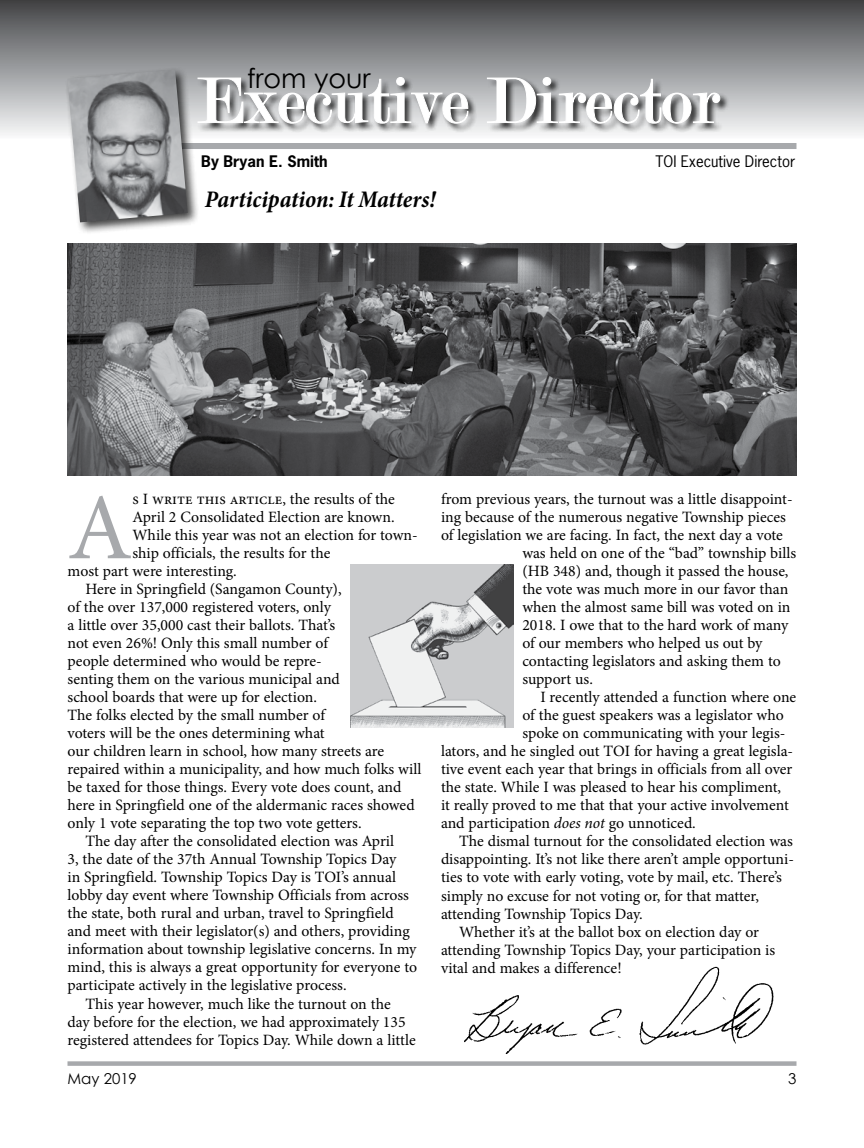
<style>
.page{position:relative;width:864px;height:1148px;background:#fff}
.page>*{position:absolute;margin:0;border:0;box-sizing:border-box;transform-origin:0 0}
.t1{font:94.05px "Minion Pro";color:#a7a9ac}
.t2{font:69px "Modern";color:#fff}
.t3{font:27px "Century Gothic";color:#000}
.t4{font:italic 700 condensed 24px "Minion Pro";color:#000}
.t5{font:15.75px "Minion Pro";color:#000}
.t6{font:15px "News Gothic Std";color:#000}
.t7{font:700 15px "News Gothic Std";color:#000}
.t8{font:15px "Century Gothic";color:#000}
.s1{font-style:italic}
</style>
<div class="page">
<div style="left:0;top:0;width:864px;height:140px;background:linear-gradient(to bottom,#414345,#f9fafb)"></div>
<div style="left:101px;top:143px;width:695px;height:6px;background:#a7a9ac"></div>
<div style="left:64px;top:66px;width:136px;height:169px;background:#000;opacity:.75"></div>
<img style="left:68px;top:69px;width:120px;height:153px">
<div style="left:197px;top:76px;width:533px;height:57px;background:#000;opacity:.75"></div>
<svg style="left:197px;top:77px;width:272px;height:47px;background:#adaeb0"></svg>
<svg style="left:487px;top:77px;width:234px;height:47px;background:#aaabad"></svg>
<svg style="left:68px;top:1061px;width:728px;height:4px;background:#aeb0b2"></svg>
<img style="left:464px;top:966px;width:310px;height:88px">
<img style="left:351px;top:565px;width:162px;height:162px">
<img style="left:68px;top:243px;width:728px;height:233px">
<h3 class="t3" style="left:247px;top:62px;width:125px">from your</h3>
<h2 class="t2" style="left:197px;top:66px;width:524px">Executive Director</h2>
<p class="t7" style="left:201px;top:152px;width:128px">By Bryan E. Smith</p>
<p class="t6" style="left:656px;top:152px;width:141px">TOI Executive Director</p>
<h3 class="t4" style="left:205px;top:183px;width:232px">Participation: It Matters!</h3>
<h1 class="t1" style="left:68px;top:465px;width:67px">A</h1>
<p class="t5" style="left:133px;top:488px;width:264px">s I write this article, the results of the</p>
<p class="t5" style="left:133px;top:506px;width:264px">April 2 Consolidated Election are known.</p>
<p class="t5" style="left:133px;top:524px;width:287px">While this year was not an election for town-</p>
<p class="t5" style="left:133px;top:542px;width:199px">ship officials, the results for the</p>
<p class="t5" style="left:68px;top:560px;width:171px">most part were interesting.</p>
<p class="t5" style="left:86px;top:578px;width:258px">Here in Springfield (Sangamon County),</p>
<p class="t5" style="left:68px;top:596px;width:265px">of the over 137,000 registered voters, only</p>
<p class="t5" style="left:68px;top:614px;width:269px">a little over 35,000 cast their ballots. That’s</p>
<p class="t5" style="left:68px;top:632px;width:263px">not even 26%! Only this small number of</p>
<p class="t5" style="left:68px;top:650px;width:256px">people determined who would be repre-</p>
<p class="t5" style="left:68px;top:668px;width:274px">senting them on the various municipal and</p>
<p class="t5" style="left:68px;top:686px;width:251px">school boards that were up for election.</p>
<p class="t5" style="left:68px;top:704px;width:261px">The folks elected by the small number of</p>
<p class="t5" style="left:68px;top:722px;width:259px">voters will be the ones determining what</p>
<p class="t5" style="left:68px;top:740px;width:318px">our children learn in school, how many streets are</p>
<p class="t5" style="left:68px;top:758px;width:355px">repaired within a municipality, and how much folks will</p>
<p class="t5" style="left:68px;top:776px;width:335px">be taxed for those things. Every vote does count, and</p>
<p class="t5" style="left:68px;top:794px;width:349px">here in Springfield one of the aldermanic races showed</p>
<p class="t5" style="left:68px;top:812px;width:296px">only 1 vote separating the top two vote getters.</p>
<p class="t5" style="left:86px;top:830px;width:310px">The day after the consolidated election was April</p>
<p class="t5" style="left:68px;top:848px;width:331px">3, the date of the 37th Annual Township Topics Day</p>
<p class="t5" style="left:68px;top:866px;width:330px">in Springfield. Township Topics Day is TOI’s annual</p>
<p class="t5" style="left:68px;top:884px;width:343px">lobby day event where Township Officials from across</p>
<p class="t5" style="left:68px;top:902px;width:328px">the state, both rural and urban, travel to Springfield</p>
<p class="t5" style="left:68px;top:920px;width:344px">and meet with their legislator(s) and others, providing</p>
<p class="t5" style="left:68px;top:938px;width:351px">information about township legislative concerns. In my</p>
<p class="t5" style="left:68px;top:956px;width:351px">mind, this is always a great opportunity for everyone to</p>
<p class="t5" style="left:68px;top:974px;width:281px">participate actively in the legislative process.</p>
<p class="t5" style="left:86px;top:992px;width:307px">This year however, much like the turnout on the</p>
<p class="t5" style="left:68px;top:1010px;width:340px">day before for the election, we had approximately 135</p>
<p class="t5" style="left:68px;top:1028px;width:350px">registered attendees for Topics Day. While down a little</p>
<p class="t5" style="left:441px;top:488px;width:353px">from previous years, the turnout was a little disappoint-</p>
<p class="t5" style="left:441px;top:506px;width:347px">ing because of the numerous negative Township pieces</p>
<p class="t5" style="left:441px;top:524px;width:343px">of legislation we are facing. In fact, the next day a vote</p>
<p class="t5" style="left:522px;top:542px;width:275px">was held on one of the “bad” township bills</p>
<p class="t5" style="left:522px;top:560px;width:268px">(HB 348) and, though it passed the house,</p>
<p class="t5" style="left:522px;top:578px;width:267px">the vote was much more in our favor than</p>
<p class="t5" style="left:522px;top:596px;width:270px">when the almost same bill was voted on in</p>
<p class="t5" style="left:522px;top:615px;width:268px">2018. I owe that to the hard work of many</p>
<p class="t5" style="left:522px;top:633px;width:242px">of our members who helped us out by</p>
<p class="t5" style="left:522px;top:651px;width:260px">contacting legislators and asking them to</p>
<p class="t5" style="left:522px;top:669px;width:72px">support us.</p>
<p class="t5" style="left:540px;top:687px;width:257px">I recently attended a function where one</p>
<p class="t5" style="left:522px;top:705px;width:263px">of the guest speakers was a legislator who</p>
<p class="t5" style="left:522px;top:723px;width:265px">spoke on communicating with your legis-</p>
<p class="t5" style="left:441px;top:741px;width:354px">lators, and he singled out TOI for having a great legisla-</p>
<p class="t5" style="left:441px;top:759px;width:353px">tive event each year that brings in officials from all over</p>
<p class="t5" style="left:441px;top:777px;width:342px">the state. While I was pleased to hear his compliment,</p>
<p class="t5" style="left:441px;top:795px;width:349px">it really proved to me that that your active involvement</p>
<p class="t5" style="left:441px;top:813px;width:256px">and participation <span class="s1">does not</span> go unnoticed.</p>
<p class="t5" style="left:459px;top:831px;width:335px">The dismal turnout for the consolidated election was</p>
<p class="t5" style="left:441px;top:849px;width:355px">disappointing. It’s not like there aren’t ample opportuni-</p>
<p class="t5" style="left:441px;top:867px;width:342px">ties to vote with early voting, vote by mail, etc. There’s</p>
<p class="t5" style="left:441px;top:885px;width:320px">simply no excuse for not voting or, for that matter,</p>
<p class="t5" style="left:441px;top:903px;width:203px">attending Township Topics Day.</p>
<p class="t5" style="left:459px;top:921px;width:302px">Whether it’s at the ballot box on election day or</p>
<p class="t5" style="left:441px;top:939px;width:336px">attending Township Topics Day, your participation is</p>
<p class="t5" style="left:441px;top:957px;width:182px">vital and makes a difference!</p>
<p class="t8" style="left:68px;top:1069px;width:71px">May 2019</p>
<p class="t8" style="left:788px;top:1069px;width:10px">3</p>
</div>
